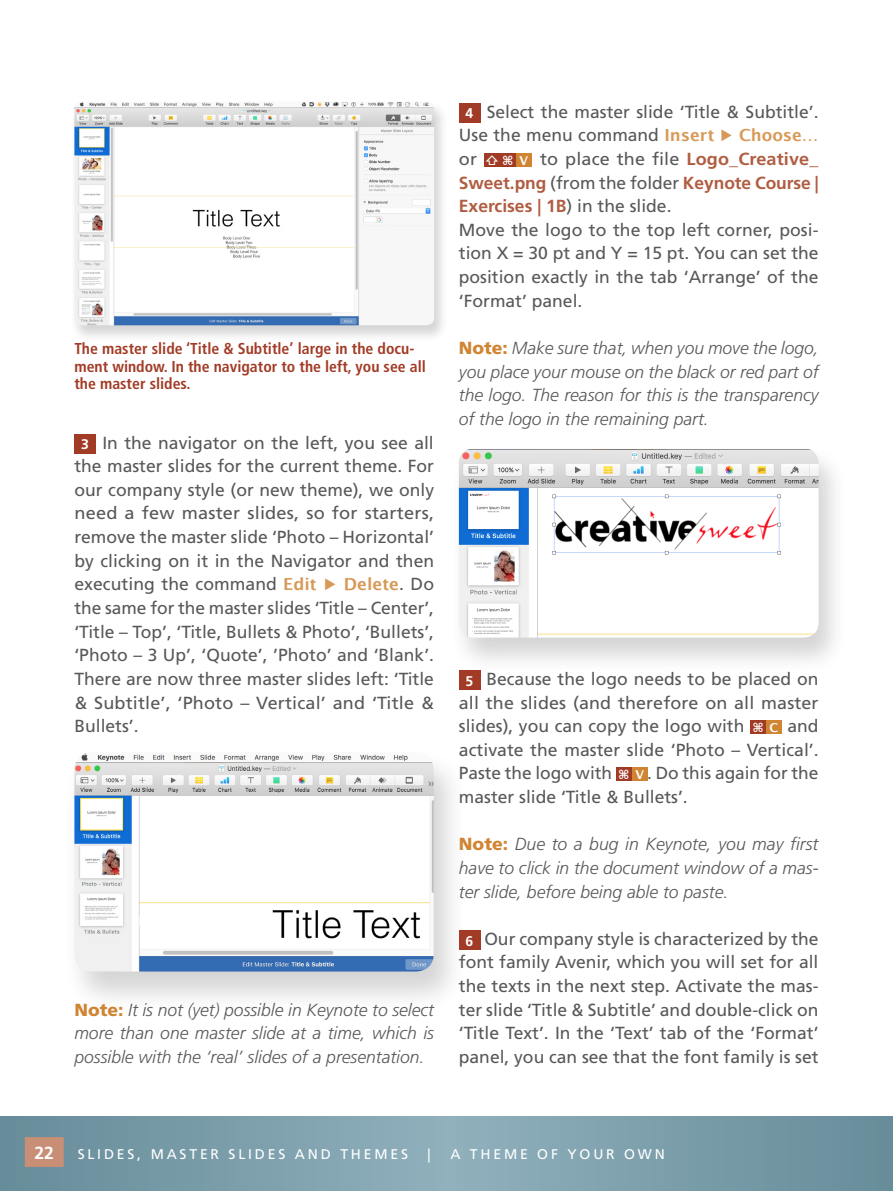
<style>
.page{position:relative;width:893px;height:1191px;background:#fff}
.page>*{position:absolute;margin:0;border:0;box-sizing:border-box;transform-origin:0 0}
.plattetekst{font:17.5px/23.6px "Frutiger LT Std";color:#57585a;text-align:justify}
.opmerking_note_eng{font:italic 300 17.5px/23.6px "Frutiger LT Std";color:#57585a;text-align:justify}
.plattetekst-2{font:700 17.5px/23.6px "Frutiger LT Std";color:#b05d41;text-align:justify}
.t1{font:700 17.5px "Frutiger LT Std";color:#fff}
.bijschrift{font:700 condensed 15.75px/17.5px "Frutiger LT Std";color:#a23b26}
.t2{font:14px "Frutiger LT Std";letter-spacing:.2em;color:#fff}
.t3{font:700 14px "Frutiger LT Std";color:#fff}
.t4{font:700 12.25px "Lucida Grande";color:#fff}
.s1{font-family:"Lucida Grande";font-weight:700;font-size:16.62px;color:#d89957}
.s2{font-family:"Lucida Grande";font-size:14px;color:#d89957}
.s3{font-weight:900;font-style:normal;color:#d08533}
.s4{font-weight:400;color:#57585a}
</style>
<div class="page">
<div style="left:74px;top:434px;width:22px;height:19px;background:#a23b26"></div>
<div style="left:64px;top:749px;width:404px;height:264px;background:#231f20;opacity:.19"></div>
<img style="left:74px;top:752px;width:360px;height:219px">
<div style="left:459px;top:103px;width:21px;height:20px;background:#a23b26"></div>
<div style="left:500px;top:153px;width:16px;height:14px;background:#a23b26"></div>
<div style="left:484px;top:153px;width:16px;height:14px;background:#a23b26"></div>
<div style="left:516px;top:153px;width:16px;height:14px;background:#d08533"></div>
<div style="left:459px;top:670px;width:21px;height:20px;background:#a23b26"></div>
<div style="left:750px;top:720px;width:16px;height:14px;background:#a23b26"></div>
<div style="left:766px;top:720px;width:16px;height:14px;background:#d08533"></div>
<div style="left:616px;top:767px;width:16px;height:14px;background:#a23b26"></div>
<div style="left:632px;top:767px;width:16px;height:14px;background:#d08533"></div>
<div style="left:459px;top:930px;width:21px;height:19px;background:#a23b26"></div>
<div style="left:450px;top:446px;width:398px;height:228px;background:#231f20;opacity:.19"></div>
<img style="left:459px;top:448px;width:360px;height:189px">
<div style="left:70px;top:100px;width:379px;height:243px;background:#231f20;opacity:.19"></div>
<img style="left:74px;top:102px;width:360px;height:223px">
<svg style="left:0;top:1116px;width:893px;height:75px;background:#7b9eaa"></svg>
<div style="left:25px;top:1137px;width:39px;height:30px;background:#c98f76"></div>
<p class="bijschrift" style="left:74px;top:340px;width:353px">The master slide ‘Title &amp; Subtitle’ large in the docu&shy;ment window. In the navigator to the left, you see all the master slides.</p>
<p class="plattetekst" style="left:74px;top:431px;width:361px;text-indent:28px">In the navigator on the left, you see all the master slides for the current theme. For our company style (or new theme), we only need a few master slides, so for starters, remove the master slide ‘Photo – Horizontal’ by clicking on it in the Navigator and then executing the command <span class="s1">Edit</span> <span class="s2">▶</span> <span class="s1">Delete</span>. Do the same for the master slides ‘Title – Center’, ‘Title – Top’, ‘Title, Bullets &amp; Photo’, ‘Bullets’, ‘Photo – 3 U p’, ‘Quote’, ’Photo’ and ‘Blank’.<br>There are now three master slides left: ‘Title &amp; Subtitle’, ‘Photo – Vertical’ and ‘Title &amp; Bullets’.</p>
<p class="t3" style="left:81px;top:436px;width:9px">3</p>
<p class="opmerking_note_eng" style="left:74px;top:998px;width:361px"><span class="s3">Note:</span> It is not (yet) possible in Keynote to select more than one master slide at a time, which is possible with the ‘real’ slides of a presentation.</p>
<p class="plattetekst" style="left:459px;top:100px;width:361px;text-indent:28px">Select the master slide ‘Title &amp; Subtitle’.<br>Use the menu command <span class="s1">Insert</span> <span class="s2">▶</span> <span class="s1">Choose… </span>or</p>
<p class="t3" style="left:465px;top:105px;width:9px">4</p>
<p class="plattetekst-2" style="left:459px;top:147px;width:361px;text-indent:81px"><span class="s4">to place the file</span> Logo_Creative_ Sweet.png <span class="s4">(from the folder</span> Keynote Course | Exercises | 1B<span class="s4">) in the slide.</span></p>
<p class="plattetekst" style="left:459px;top:218px;width:361px">Move the logo to the top left corner, posi&shy;tion X = 30 pt and Y = 15 pt. You can set the position exactly in the tab ‘Arrange’ of the ‘Format’ panel.</p>
<p class="opmerking_note_eng" style="left:459px;top:336px;width:361px"><span class="s3">Note:</span> Make sure that, when you move the logo, you place your mouse on the black or red part of the logo. The reason for this is the transparency of the logo in the remaining part.</p>
<p class="t4" style="left:485px;top:150px;width:45px">⇧⌘ V</p>
<p class="plattetekst" style="left:459px;top:667px;width:361px;text-indent:28px">Because the logo needs to be placed on all the slides (and therefore on all master slides), you can copy the logo with</p>
<p class="t3" style="left:465px;top:672px;width:9px">5</p>
<p class="plattetekst" style="left:459px;top:714px;width:361px;text-indent:329px">and activate the master slide ‘Photo – Vertical’.<br>Paste the logo with</p>
<p class="t4" style="left:752px;top:717px;width:27px">⌘ C</p>
<p class="plattetekst" style="left:459px;top:761px;width:361px;text-indent:188px">. Do this again for the master slide ‘Title &amp; Bullets’.</p>
<p class="opmerking_note_eng" style="left:459px;top:832px;width:361px"><span class="s3">Note:</span> Due to a bug in Keynote, you may first have to click in the document window of a mas&shy;ter slide, before being able to paste.</p>
<p class="t3" style="left:465px;top:932px;width:9px">6</p>
<p class="t4" style="left:618px;top:765px;width:27px">⌘ V</p>
<p class="plattetekst" style="left:459px;top:927px;width:361px;text-indent:25px">Our company style is characterized by the font family Avenir, which you will set for all the texts in the next step. Activate the mas&shy;ter slide ‘Title &amp; Subtitle’ and double-click on ‘Title Text’. In the ‘Text’ tab of the ‘Format’ panel, you can see that the font family is set</p>
<p class="t1" style="left:35px;top:1143px;width:21px">22</p>
<p class="t2" style="left:78px;top:1146px;width:101px">Slid es , mast</p>
<p class="t2" style="left:200px;top:1146px;width:108px">er slid es and</p>
<p class="t2" style="left:340px;top:1146px;width:67px">t hemes</p>
<p class="t2" style="left:428px;top:1146px;width:5px">|</p>
<p class="t2" style="left:450px;top:1146px;width:98px">A t heme of</p>
<p class="t2" style="left:567px;top:1146px;width:68px">yo ur own</p>
</div>
